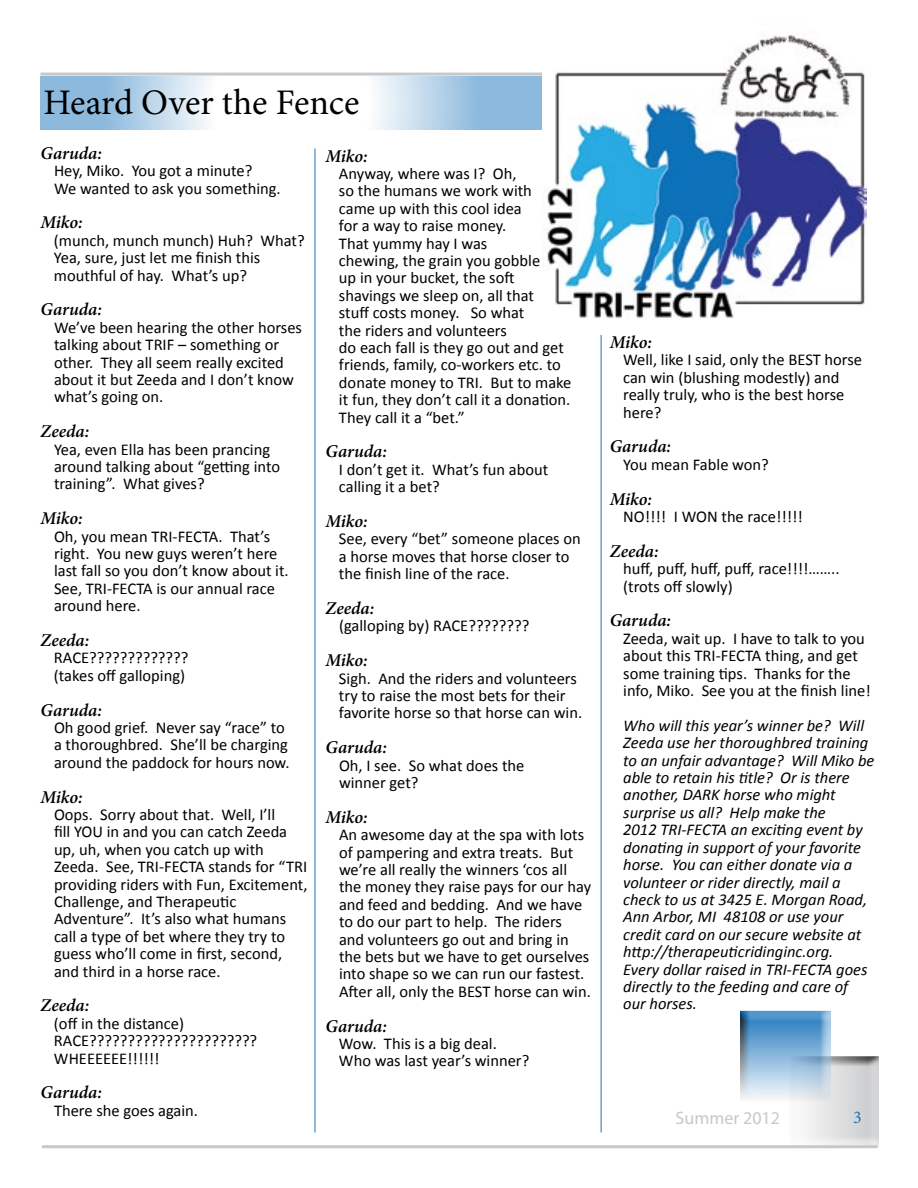
<style>
.page{position:relative;width:918px;height:1188px;background:#fff}
.page>*{position:absolute;margin:0;border:0;box-sizing:border-box;transform-origin:0 0}
.t1{font:36px "Minion Pro";letter-spacing:-.005em;color:#000}
.t2{font:italic 600 18px "Minion Pro";color:#000}
.t3{font:18px "Myriad Pro";color:#c7c8ca}
.t4{font:18px "Minion Pro";color:#1c75bc}
.t5{font:16.5px/17.4px "Calibri";color:#000}
.t6{font:italic 16.5px/17.4px "Calibri";color:#000}
</style>
<div class="page">
<div style="left:777px;top:1055px;width:108px;height:100px;background:#000;opacity:.75"></div>
<div style="left:738px;top:999px;width:104px;height:112px;background:#fff;opacity:.75"></div>
<div style="left:738px;top:1004px;width:100px;height:109px;background:#000;opacity:.75"></div>
<hr style="left:42px;top:1145px;width:836px;height:3px;background:#c7c8ca">
<hr style="left:40px;top:73px;width:737px;height:3px;background:#c7c8ca">
<svg style="left:40px;top:77px;width:502px;height:53px"></svg>
<img style="left:542px;top:35px;width:324px;height:283px">
<hr style="left:315px;top:148px;width:1px;height:984px;background:#1c75bc">
<hr style="left:601px;top:335px;width:1px;height:797px;background:#1c75bc">
<h1 class="t1" style="left:44px;top:78px;width:317px">Heard Over the Fence</h1>
<p class="t2" style="left:40px;top:140px;width:63px">Garuda:</p>
<p class="t5" style="left:54px;top:162px;width:228px">Hey, Miko. You got a minute?<br>We wanted to ask you something.</p>
<p class="t2" style="left:40px;top:210px;width:44px">Miko:</p>
<p class="t5" style="left:54px;top:232px;width:252px">(munch, munch munch) Huh? What?<br>Yea, sure, just let me finish this mouthful of hay. What’s up?</p>
<p class="t2" style="left:40px;top:297px;width:63px">Garuda:</p>
<p class="t5" style="left:54px;top:319px;width:250px">We’ve been hearing the other horses talking about TRIF – something or other. They all seem really excited about it but Zeeda and I don’t know what’s going on.</p>
<p class="t2" style="left:40px;top:419px;width:50px">Zeeda:</p>
<p class="t5" style="left:54px;top:440px;width:228px">Yea, even Ella has been prancing around talking about “getting into training”. What gives?</p>
<p class="t2" style="left:40px;top:506px;width:44px">Miko:</p>
<p class="t5" style="left:54px;top:527px;width:236px">Oh, you mean TRI-FECTA. That’s right. You new guys weren’t here last fall so you don’t know about it.<br>See, TRI-FECTA is our annual race around here.</p>
<p class="t2" style="left:40px;top:628px;width:50px">Zeeda:</p>
<p class="t5" style="left:54px;top:649px;width:136px">RACE????????????? (takes off galloping)</p>
<p class="t2" style="left:40px;top:697px;width:63px">Garuda:</p>
<p class="t5" style="left:54px;top:719px;width:237px">Oh good grief. Never say “race” to a thoroughbred. She’ll be charging around the paddock for hours now.</p>
<p class="t2" style="left:40px;top:784px;width:44px">Miko:</p>
<p class="t5" style="left:54px;top:806px;width:255px">Oops. Sorry about that. Well, I’ll<br>fill YOU in and you can catch Zeeda up, uh, when you catch up with<br>Zeeda. See, TRI-FECTA stands for “TRI providing riders with Fun, Excitement,<br>Challenge, and Therapeutic<br>Adventure”. It’s also what humans call a type of bet where they try to guess who’ll come in first, second, and third in a horse race.</p>
<p class="t2" style="left:40px;top:993px;width:50px">Zeeda:</p>
<p class="t5" style="left:54px;top:1015px;width:205px">(off in the distance)<br>RACE??????????????????????<br>WHEEEEEE!!!!!!</p>
<p class="t2" style="left:40px;top:1080px;width:63px">Garuda:</p>
<p class="t5" style="left:54px;top:1102px;width:146px">There she goes again.</p>
<p class="t2" style="left:326px;top:143px;width:44px">Miko:</p>
<p class="t5" style="left:339px;top:165px;width:234px">Anyway, where was I? Oh,<br>so the humans we work with came up with this cool idea<br>for a way to raise money.<br>That yummy hay I was<br>chewing, the grain you gobble<br>up in your bucket, the soft shavings we sleep on, all that<br>stuff costs money. So what<br>the riders and volunteers<br>do each fall is they go out and get friends, family, co-workers etc. to donate money to TRI. But to make it fun, they don’t call it a donation.<br>They call it a “bet.”</p>
<p class="t2" style="left:326px;top:439px;width:63px">Garuda:</p>
<p class="t5" style="left:339px;top:461px;width:211px">I don’t get it. What’s fun about calling it a bet?</p>
<p class="t2" style="left:326px;top:509px;width:44px">Miko:</p>
<p class="t5" style="left:339px;top:530px;width:243px">See, every “bet” someone places on a horse moves that horse closer to the finish line of the race.</p>
<p class="t2" style="left:326px;top:596px;width:50px">Zeeda:</p>
<p class="t5" style="left:339px;top:617px;width:192px">(galloping by) RACE????????</p>
<p class="t2" style="left:326px;top:648px;width:44px">Miko:</p>
<p class="t5" style="left:339px;top:669px;width:245px">Sigh. And the riders and volunteers try to raise the most bets for their favorite horse so that horse can win.</p>
<p class="t2" style="left:326px;top:735px;width:63px">Garuda:</p>
<p class="t5" style="left:339px;top:756px;width:187px">Oh, I see. So what does the winner get?</p>
<p class="t2" style="left:326px;top:804px;width:44px">Miko:</p>
<p class="t5" style="left:339px;top:826px;width:254px">An awesome day at the spa with lots of pampering and extra treats. But we’re all really the winners ‘cos all the money they raise pays for our hay and feed and bedding. And we have to do our part to help. The riders and volunteers go out and bring in the bets but we have to get ourselves into shape so we can run our fastest.<br>After all, only the BEST horse can win.</p>
<p class="t2" style="left:326px;top:1013px;width:63px">Garuda:</p>
<p class="t5" style="left:339px;top:1035px;width:192px">Wow. This is a big deal.<br>Who was last year’s winner?</p>
<p class="t2" style="left:610px;top:330px;width:44px">Miko:</p>
<p class="t5" style="left:623px;top:351px;width:240px">Well, like I said, only the BEST horse can win (blushing modestly) and really truly, who is the best horse here?</p>
<p class="t2" style="left:610px;top:434px;width:63px">Garuda:</p>
<p class="t5" style="left:623px;top:456px;width:147px">You mean Fable won?</p>
<p class="t2" style="left:610px;top:486px;width:44px">Miko:</p>
<p class="t5" style="left:623px;top:508px;width:181px">NO!!!! I WON the race!!!!!</p>
<p class="t2" style="left:610px;top:538px;width:50px">Zeeda:</p>
<p class="t5" style="left:623px;top:560px;width:218px">huff, puff, huff, puff, race!!!!…….. (trots off slowly)</p>
<p class="t2" style="left:610px;top:608px;width:63px">Garuda:</p>
<p class="t5" style="left:623px;top:630px;width:249px">Zeeda, wait up. I have to talk to you about this TRI-FECTA thing, and get some training tips. Thanks for the info, Miko. See you at the finish line!</p>
<p class="t6" style="left:623px;top:716px;width:253px">Who will this year’s winner be? Will Zeeda use her thoroughbred training to an unfair advantage? Will Miko be able to retain his title? Or is there another, DARK horse who might surprise us all? Help make the<br>2012 TRI-FECTA an exciting event by donating in support of your favorite horse. You can either donate via a volunteer or rider directly, mail a check to us at 3425 E. Morgan Road, Ann Arbor, MI 48108 or use your credit card on our secure website at http://therapeuticridinginc.org.<br>Every dollar raised in TRI-FECTA goes directly to the feeding and care of our horses.</p>
<p class="t3" style="left:676px;top:1106px;width:106px">Summer 2012</p>
<p class="t4" style="left:853px;top:1105px;width:10px">3</p>
</div>
